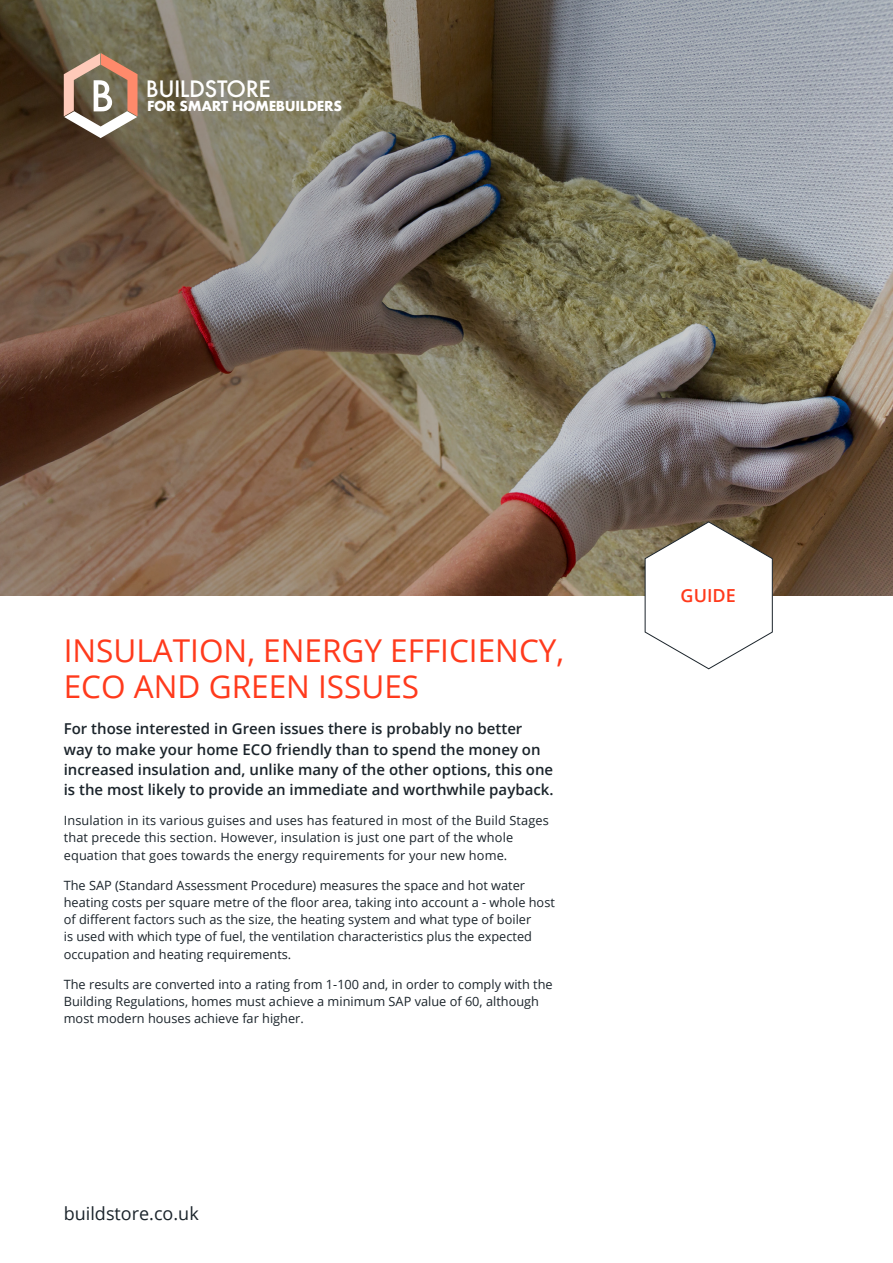
<style>
.page{position:relative;width:893px;height:1263px;background:#fff}
.page>*{position:absolute;margin:0;border:0;box-sizing:border-box;transform-origin:0 0}
.t1{font:31.5px/36px "Open Sans";color:#ff3a1c}
.t2{font:500 21.9px "Futura";letter-spacing:-.025em;color:#fff}
.t3{font:18px "Open Sans";color:#1b242b}
.t4{font:600 18px "Open Sans";color:#ff3a1c}
.t5{font:600 15px/20.2px "Open Sans";color:#1b242b}
.t6{font:700 13.35px "Futura";letter-spacing:-.025em;color:#fff}
.t7{font:12.75px/17.2px "Open Sans";color:#1b242b}
</style>
<div class="page">
<img style="left:0;top:0;width:893px;height:595px">
<svg style="left:64px;top:53px;width:74px;height:85px"></svg>
<svg style="left:645px;top:521px;width:128px;height:148px"></svg>
<p class="t2" style="left:146px;top:74px;width:126px">BUILDSTORE</p>
<p class="t6" style="left:147px;top:97px;width:197px">FOR SMART HOMEBUILDERS</p>
<p class="t1" style="left:64px;top:632px;width:502px">INSULATION, ENERGY EFFICIENCY,<br>ECO AND GREEN ISSUES</p>
<p class="t5" style="left:64px;top:718px;width:491px">For those interested in Green issues there is probably no better way to make your home ECO friendly than to spend the money on increased insulation and, unlike many of the other options, this one is the most likely to provide an immediate and worthwhile payback.</p>
<p class="t7" style="left:64px;top:811px;width:487px">Insulation in its various guises and uses has featured in most of the Build Stages that precede this section. However, insulation is just one part of the whole equation that goes towards the energy requirements for your new home.</p>
<p class="t7" style="left:64px;top:876px;width:493px">The SAP (Standard Assessment Procedure) measures the space and hot water heating costs per square metre of the floor area, taking into account a - whole host of different factors such as the size, the heating system and what type of boiler<br>is used with which type of fuel, the ventilation characteristics plus the expected occupation and heating requirements.</p>
<p class="t7" style="left:64px;top:975px;width:490px">The results are converted into a rating from 1-100 and, in order to comply with the<br>Building Regulations, homes must achieve a minimum SAP value of 60, although most modern houses achieve far higher.</p>
<p class="t3" style="left:64px;top:1201px;width:136px">buildstore.co.uk</p>
<p class="t4" style="left:681px;top:583px;width:57px">GUIDE</p>
</div>
